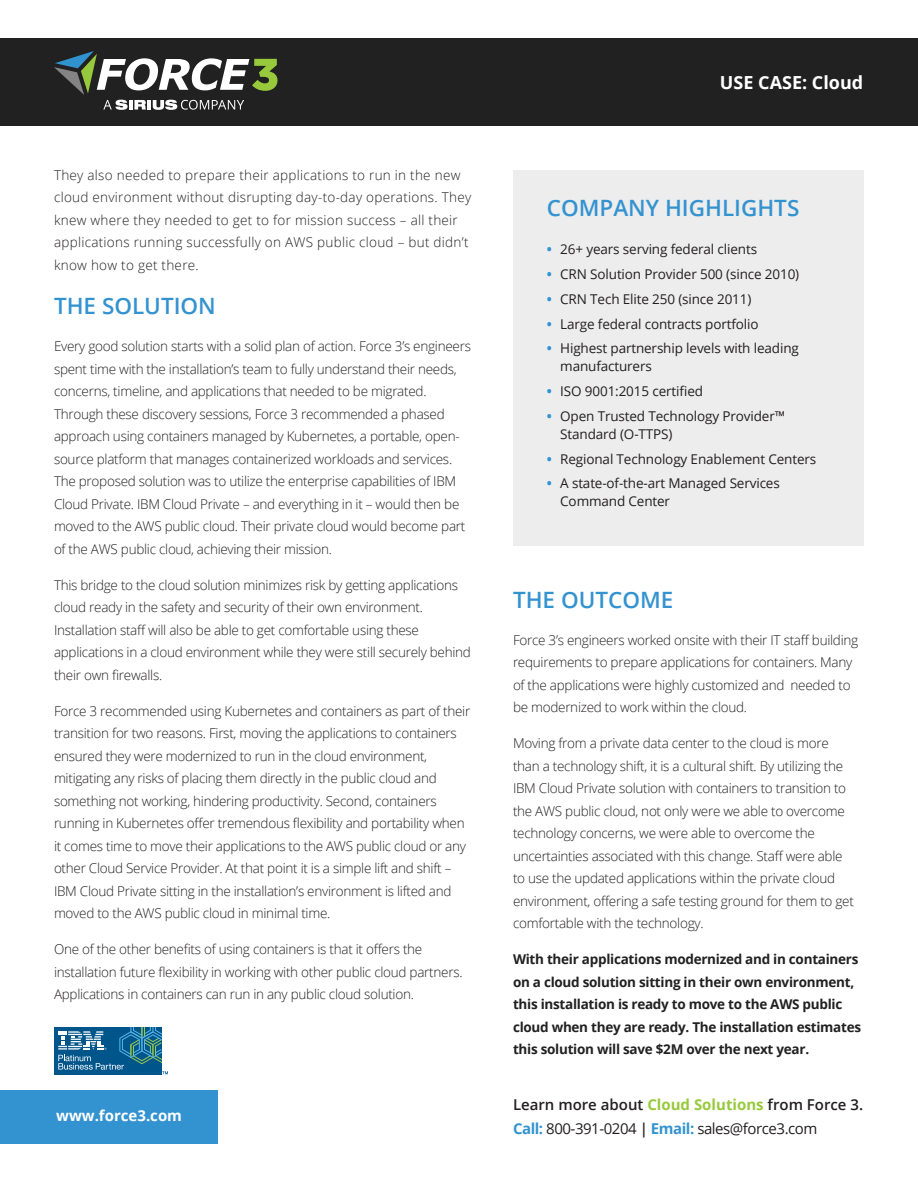
<style>
.page{position:relative;width:918px;height:1188px;background:#fff}
.page>*{position:absolute;margin:0;border:0;box-sizing:border-box;transform-origin:0 0}
.Body_Copy{font:600 22.5px "Open Sans";color:#3393d0}
.t1{font:700 18px "Open Sans";color:#fff}
.t2{font:15px/24px "Open Sans";letter-spacing:-.03em;color:#231f20}
.t3{font:700 15px "Open Sans";color:#fff}
.Paragraph_Style_1{font:300 13.5px/22.5px "Open Sans";letter-spacing:-.02em;color:#231f20}
.t4{font:13.5px/18px "Open Sans";letter-spacing:-.01em;color:#231f20}
.Paragraph_Style_1-2{font:300 13.5px/22.5px "Open Sans";letter-spacing:.02em;color:#231f20}
.Paragraph_Style_1-3{font:700 13.5px/22.5px "Open Sans";letter-spacing:-.02em;color:#212121}
.s1{font-weight:700;color:#3393d0}
.s2{font-weight:600}
.s3{font-weight:700;color:#98c93c}
</style>
<div class="page">
<div style="left:0;top:1090px;width:218px;height:54px;background:#3393d0"></div>
<div style="left:513px;top:170px;width:350px;height:376px;background:#ededed"></div>
<div style="left:54px;top:1027px;width:107px;height:47px;background:#00558b"></div>
<svg style="left:58px;top:1027px;width:110px;height:47px"></svg>
<div style="left:0;top:38px;width:918px;height:88px;background:#212121"></div>
<svg style="left:54px;top:51px;width:223px;height:59px"></svg>
<p class="Paragraph_Style_1-2" style="left:54px;top:163px;width:419px">They also needed to prepare their applications to run in the new cloud environment without disrupting day-to-day operations. They knew where they needed to get to for mission success – all their applications running successfully on AWS public cloud – but didn’t know how to get there.</p>
<p class="Body_Copy" style="left:54px;top:290px;width:163px">THE SOLUTION</p>
<p class="Paragraph_Style_1" style="left:54px;top:334px;width:418px">Every good solution starts with a solid plan of action. Force 3’s engineers spent time with the installation’s team to fully understand their needs, concerns, timeline, and applications that needed to be migrated.<br>Through these discovery sessions, Force 3 recommended a phased approach using containers managed by Kubernetes, a portable, open&shy;source platform that manages containerized workloads and services.<br>The proposed solution was to utilize the enterprise capabilities of IBM Cloud Private. IBM Cloud Private – and everything in it – would then be moved to the AWS public cloud. Their private cloud would become part of the AWS public cloud, achieving their mission.</p>
<p class="Paragraph_Style_1" style="left:54px;top:573px;width:418px">This bridge to the cloud solution minimizes risk by getting applications cloud ready in the safety and security of their own environment.<br>Installation staff will also be able to get comfortable using these applications in a cloud environment while they were still securely behind their own firewalls.</p>
<p class="Paragraph_Style_1" style="left:54px;top:699px;width:418px">Force 3 recommended using Kubernetes and containers as part of their transition for two reasons. First, moving the applications to containers ensured they were modernized to run in the cloud environment, mitigating any risks of placing them directly in the public cloud and something not working, hindering productivity. Second, containers running in Kubernetes offer tremendous flexibility and portability when it comes time to move their applications to the AWS public cloud or any other Cloud Service Provider. At that point it is a simple lift and shift – IBM Cloud Private sitting in the installation’s environment is lifted and moved to the AWS public cloud in minimal time.</p>
<p class="Paragraph_Style_1" style="left:54px;top:937px;width:410px">One of the other benefits of using containers is that it offers the installation future flexibility in working with other public cloud partners.<br>Applications in containers can run in any public cloud solution.</p>
<p class="t3" style="left:56px;top:1105px;width:127px">www.force3.com</p>
<h2 class="t1" style="left:720px;top:70px;width:145px">USE CASE: Cloud</h2>
<p class="Body_Copy" style="left:547px;top:193px;width:254px">COMPANY HIGHLIGHTS</p>
<p class="t4" style="left:547px;top:240px;width:212px"><span class="s1">•</span> 26+ years serving federal clients</p>
<p class="t4" style="left:547px;top:265px;width:254px"><span class="s1">•</span> CRN Solution Provider 500 (since 2010)</p>
<p class="t4" style="left:547px;top:290px;width:206px"><span class="s1">•</span> CRN Tech Elite 250 (since 2011)</p>
<p class="t4" style="left:547px;top:314px;width:213px"><span class="s1">•</span> Large federal contracts portfolio</p>
<p class="t4" style="left:560px;top:339px;width:240px;text-indent:-14px"><span class="s1">•</span> Highest partnership levels with leading manufacturers</p>
<p class="t4" style="left:547px;top:382px;width:158px"><span class="s1">•</span> ISO 9001:2015 certified</p>
<p class="t4" style="left:560px;top:407px;width:226px;text-indent:-14px"><span class="s1">•</span> Open Trusted Technology Provider™<br>Standard (O-TTPS)</p>
<p class="t4" style="left:547px;top:449px;width:271px"><span class="s1">•</span> Regional Technology Enablement Centers</p>
<p class="t4" style="left:560px;top:474px;width:221px;text-indent:-14px"><span class="s1">•</span> A state-of-the-art Managed Services<br>Command Center</p>
<p class="Body_Copy" style="left:513px;top:584px;width:162px">THE OUTCOME</p>
<p class="Paragraph_Style_1" style="left:513px;top:628px;width:347px">Force 3’s engineers worked onsite with their IT staff building requirements to prepare applications for containers. Many of the applications were highly customized and needed to be modernized to work within the cloud.</p>
<p class="Paragraph_Style_1" style="left:513px;top:732px;width:342px">Moving from a private data center to the cloud is more than a technology shift, it is a cultural shift. By utilizing the IBM Cloud Private solution with containers to transition to the AWS public cloud, not only were we able to overcome technology concerns, we were able to overcome the uncertainties associated with this change. Staff were able to use the updated applications within the private cloud environment, offering a safe testing ground for them to get comfortable with the technology.</p>
<p class="Paragraph_Style_1-3" style="left:513px;top:948px;width:350px">With their applications modernized and in containers on a cloud solution sitting in their own environment, this installation is ready to move to the AWS public cloud when they are ready. The installation estimates this solution will save $2M over the next year.</p>
<p class="t2" style="left:513px;top:1093px;width:352px"><span class="s2">Learn more about</span> <span class="s3">Cloud Solutions</span> <span class="s2">from Force 3.<br></span><span class="s1">Call:</span> 800-391-0204 <span class="s2">|</span> <span class="s1">Email:</span> sales@force3.com</p>
</div>
